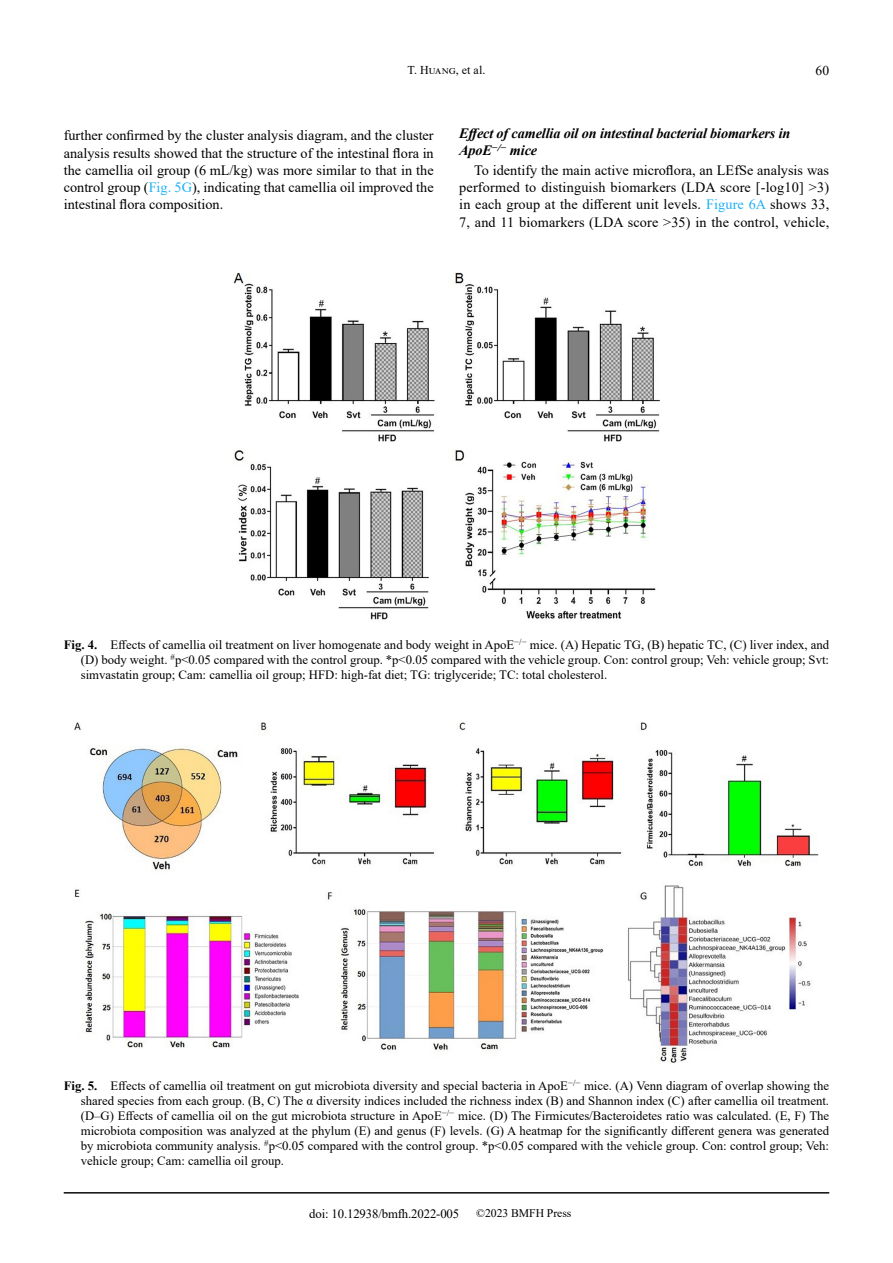
<style>
.page{position:relative;width:893px;height:1263px;background:#fff}
.page>*{position:absolute;margin:0;border:0;box-sizing:border-box;transform-origin:0 0}
.t1{font:14.25px/17.2px "Times New Roman";color:#000;text-align:justify}
.t2{font:italic 700 14.25px/17.2px "Times New Roman";letter-spacing:-.01em;color:#000}
.t3{font:13.5px "Times New Roman";color:#000}
.t4{font:12.75px/15px "Times New Roman";color:#000;text-align:justify}
.t5{font:12px "Times New Roman";letter-spacing:.03em;color:#000}
.t6{font:11.7px "Times New Roman";letter-spacing:-.005em;color:#000}
.s1{color:#1eb0f8}
.s2{font-weight:700}
</style>
<div class="page">
<hr style="left:64px;top:1192px;width:765px;height:1px;background:#000">
<img style="left:234px;top:272px;width:425px;height:348px">
<img style="left:74px;top:723px;width:745px;height:339px">
<p class="t5" style="left:407px;top:61px;width:80px">T. Huang, et al.</p>
<p class="t3" style="left:815px;top:61px;width:15px">60</p>
<p class="t1" style="left:64px;top:126px;width:371px">further confirmed by the cluster analysis diagram, and the cluster analysis results showed that the structure of the intestinal flora in the camellia oil group (6 mL/kg) was more similar to that in the control group (<span class="s1">Fig. 5G</span>), indicating that camellia oil improved the intestinal flora composition.</p>
<p class="t2" style="left:459px;top:124px;width:333px">Effect of camellia oil on intestinal bacterial biomarkers in<br>ApoE<sup>−/−</sup> mice</p>
<p class="t1" style="left:459px;top:161px;width:372px;text-indent:15px">To identify the main active microflora, an LEfSe analysis was performed to distinguish biomarkers (LDA score [-log10] &gt;3) in each group at the different unit levels. <span class="s1">Figure 6A</span> shows 33, 7, and 11 biomarkers (LDA score &gt;35) in the control, vehicle,</p>
<p class="t4" style="left:81px;top:637px;width:750px;text-indent:-17px"><span class="s2">Fig. 4.</span> Effects of camellia oil treatment on liver homogenate and body weight in ApoE<sup>−/−</sup> mice. (A) Hepatic TG, (B) hepatic TC, (C) liver index, and (D) body weight. <sup>#</sup>p&lt;0.05 compared with the control group. *p&lt;0.05 compared with the vehicle group. Con: control group; Veh: vehicle group; Svt: simvastatin group; Cam: camellia oil group; HFD: high-fat diet; TG: triglyceride; TC: total cholesterol.</p>
<p class="t4" style="left:81px;top:1078px;width:750px;text-indent:-17px"><span class="s2">Fig. 5.</span> Effects of camellia oil treatment on gut microbiota diversity and special bacteria in ApoE<sup>−/−</sup> mice. (A) Venn diagram of overlap showing the shared species from each group. (B, C) The α diversity indices included the richness index (B) and Shannon index (C) after camellia oil treatment. (D–G) Effects of camellia oil on the gut microbiota structure in ApoE<sup>−/−</sup> mice. (D) The Firmicutes/Bacteroidetes ratio was calculated. (E, F) The microbiota composition was analyzed at the phylum (E) and genus (F) levels. (G) A heatmap for the significantly different genera was generated by microbiota community analysis. <sup>#</sup>p&lt;0.05 compared with the control group. *p&lt;0.05 compared with the vehicle group. Con: control group; Veh: vehicle group; Cam: camellia oil group.</p>
<p class="t4" style="left:309px;top:1206px;width:152px">doi: 10.12938/bmfh.2022-005</p>
<p class="t6" style="left:476px;top:1205px;width:97px">©2023 BMFH Press</p>
</div>
